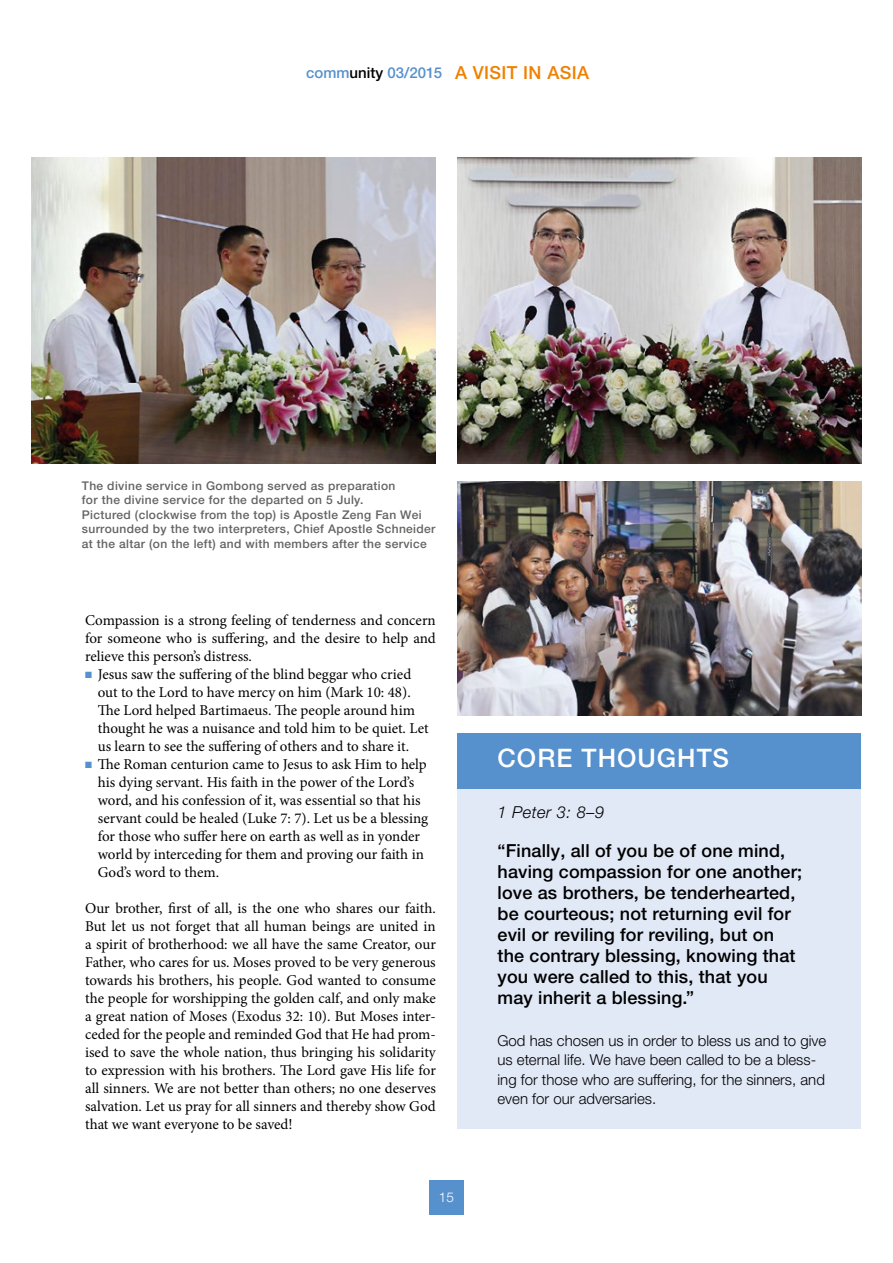
<style>
.page{position:relative;width:893px;height:1263px;background:#fff}
.page>*{position:absolute;margin:0;border:0;box-sizing:border-box;transform-origin:0 0}
.t1{font:500 25.5px "Helvetica Neue LTW1 G";letter-spacing:.04em;color:#fff}
.t2{font:500 18px/21px "Helvetica Neue LTW1 G";letter-spacing:.01em;color:#000}
.t3{font:500 18px "Helvetica Neue LTW1 G";letter-spacing:.02em;color:#ef8100}
.t4{font:italic 300 16.5px "Helvetica Neue LTW1 G";letter-spacing:.025em;color:#000}
.t5{font:15px/18px "Minion Pro";letter-spacing:-.005em;color:#000;text-align:justify}
.t6{font:300 15px/19.5px "Helvetica Neue LTW1 G";color:#000}
.t7{font:300 13.5px "Helvetica Neue LTW1 G";color:#fff}
.t8{font:500 12px/14.4px "Helvetica Neue LTW1 G";letter-spacing:.03em;color:#636362}
.s1{font-size:15px;color:#5691cd}
.s2{font-size:15px;color:#000}
.s3{color:#5691cd}
</style>
<div class="page">
<div style="left:429px;top:1180px;width:34px;height:34px;background:#5691cd"></div>
<div style="left:457px;top:733px;width:404px;height:396px;background:#e1e8f6"></div>
<div style="left:457px;top:733px;width:404px;height:55px;background:#5691cd"></div>
<img style="left:457px;top:481px;width:404px;height:234px">
<img style="left:457px;top:157px;width:404px;height:306px">
<img style="left:32px;top:157px;width:404px;height:306px">
<p class="t3" style="left:306px;top:61px;width:284px"><span class="s1">comm</span><span class="s2">unity</span> <span class="s1">03/2015</span> A VISIT IN ASIA</p>
<p class="t8" style="left:82px;top:478px;width:355px">The divine service in Gombong served as preparation<br>for the divine service for the departed on 5 July.<br>Pictured (clockwise from the top) is Apostle Zeng Fan Wei surrounded by the two interpreters, Chief Apostle Schneider at the altar (on the left) and with members after the service</p>
<p class="t5" style="left:85px;top:611px;width:352px">Compassion is a strong feeling of tenderness and concern for someone who is suffering, and the desire to help and relieve this person’s distress.</p>
<p class="t5" style="left:98px;top:665px;width:332px;text-align:left;text-indent:-13px"><span class="s3">■</span> Jesus saw the suffering of the blind beggar who cried out to the Lord to have mercy on him (Mark 10: 48).<br>The Lord helped Bartimaeus. The people around him thought he was a nuisance and told him to be quiet. Let us learn to see the suffering of others and to share it.</p>
<p class="t5" style="left:98px;top:755px;width:332px;text-align:left;text-indent:-13px"><span class="s3">■</span> The Roman centurion came to Jesus to ask Him to help his dying servant. His faith in the power of the Lord’s word, and his confession of it, was essential so that his servant could be healed (Luke 7: 7). Let us be a blessing for those who suffer here on earth as well as in yonder world by interceding for them and proving our faith in God’s word to them.</p>
<p class="t5" style="left:85px;top:899px;width:352px">Our brother, first of all, is the one who shares our faith.<br>But let us not forget that all human beings are united in a spirit of brotherhood: we all have the same Creator, our Father, who cares for us. Moses proved to be very generous towards his brothers, his people. God wanted to consume the people for worshipping the golden calf, and only make a great nation of Moses (Exodus 32: 10). But Moses inter&shy;ceded for the people and reminded God that He had prom&shy;ised to save the whole nation, thus bringing his solidarity to expression with his brothers. The Lord gave His life for all sinners. We are not better than others; no one deserves salvation. Let us pray for all sinners and thereby show God that we want everyone to be saved!</p>
<p class="t7" style="left:439px;top:1189px;width:17px">15</p>
<h1 class="t1" style="left:497px;top:743px;width:233px">CORE THOUGHTS</h1>
<p class="t4" style="left:497px;top:802px;width:108px">1 Peter 3: 8–9</p>
<p class="t2" style="left:497px;top:840px;width:306px">“Finally, all of you be of one mind, having compassion for one another; love as brothers, be tenderhearted, be courteous; not returning evil for evil or reviling for reviling, but on the contrary blessing, knowing that you were called to this, that you may inherit a blessing.”</p>
<p class="t6" style="left:497px;top:1030px;width:330px">God has chosen us in order to bless us and to give us eternal life. We have been called to be a bless&shy;ing for those who are suffering, for the sinners, and even for our adversaries.</p>
</div>
